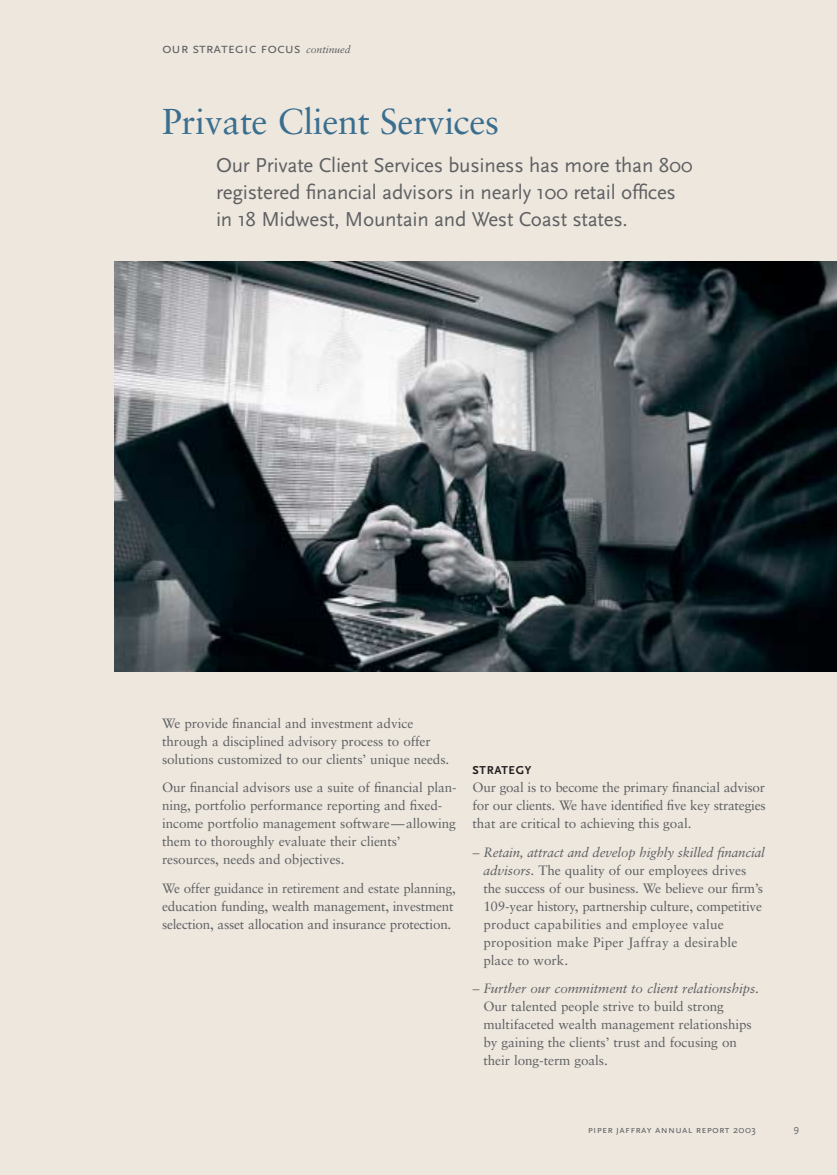
<style>
.page{position:relative;width:837px;height:1175px;background:#fff}
.page>*{position:absolute;margin:0;border:0;box-sizing:border-box;transform-origin:0 0}
.t1{font:36px "Sabon";letter-spacing:-.01em;color:#3a6e8f}
.t2{font:21px/27px "Scala Sans";letter-spacing:-.01em;color:#5f6062}
.t3{font:15px "Scala Sans Caps";letter-spacing:-.005em;color:#5f6062}
.t4{font:13.5px/18px "Sabon";letter-spacing:-.005em;color:#5f6062}
.t5{font:700 12px "Scala Sans";letter-spacing:.055em;color:#231f20}
.t6{font:10.5px "Scala Sans Caps";letter-spacing:.025em;color:#5f6062}
.t7{font:10.5px "Scala Sans";color:#5f6062}
.s1{font-family:"Sabon";font-style:italic;font-size:10.5px}
.s2{font-family:"Scala Sans"}
.s3{font-style:italic}
</style>
<div class="page">
<div style="left:0;top:0;width:837px;height:1174px;background:#ede7de"></div>
<img style="left:115px;top:262px;width:722px;height:410px">
<p class="t3" style="left:162px;top:39px;width:190px">our strategic focus <span class="s1">continued</span></p>
<h1 class="t1" style="left:162px;top:107px;width:339px">Private Client Services</h1>
<h2 class="t2" style="left:216px;top:153px;width:478px">Our Private Client Services business has more than 800 registered financial advisors in nearly 100 retail offices in 18 Midwest, Mountain and West Coast states.</h2>
<p class="t4" style="left:162px;top:715px;width:289px">We provide financial and investment advice through a disciplined advisory process to offer solutions customized to our clients’ unique needs.</p>
<p class="t4" style="left:162px;top:779px;width:296px">Our financial advisors use a suite of financial plan&shy;ning, portfolio performance reporting and fixed&shy;income portfolio management software—allowing them to thoroughly evaluate their clients’ resources, needs and objectives.</p>
<p class="t4" style="left:162px;top:880px;width:295px">We offer guidance in retirement and estate planning, education funding, wealth management, investment selection, asset allocation and insurance protection.</p>
<p class="t5" style="left:472px;top:765px;width:60px">STRATEGY</p>
<p class="t4" style="left:472px;top:779px;width:295px;text-align:justify">Our goal is to become the primary financial advisor for our clients. We have identified five key strategies that are critical to achieving this goal.</p>
<p class="t4" style="left:483px;top:844px;width:283px;text-indent:-11px"><span class="s2">–</span> <span class="s3">Retain, attract and develop highly skilled financial advisors.</span> The quality of our employees drives the success of our business. We believe our firm’s 109-year history, partnership culture, competitive product capabilities and employee value proposition make Piper Jaffray a desirable place to work.</p>
<p class="t4" style="left:483px;top:980px;width:277px;text-indent:-11px"><span class="s2">–</span> <span class="s3">Further our commitment to client relationships.<br></span>Our talented people strive to build strong multifaceted wealth management relationships by gaining the clients’ trust and focusing on their long-term goals.</p>
<p class="t6" style="left:588px;top:1123px;width:170px">piper jaffray annual report <span class="s2">2003</span></p>
<p class="t7" style="left:794px;top:1124px;width:7px">9</p>
</div>
